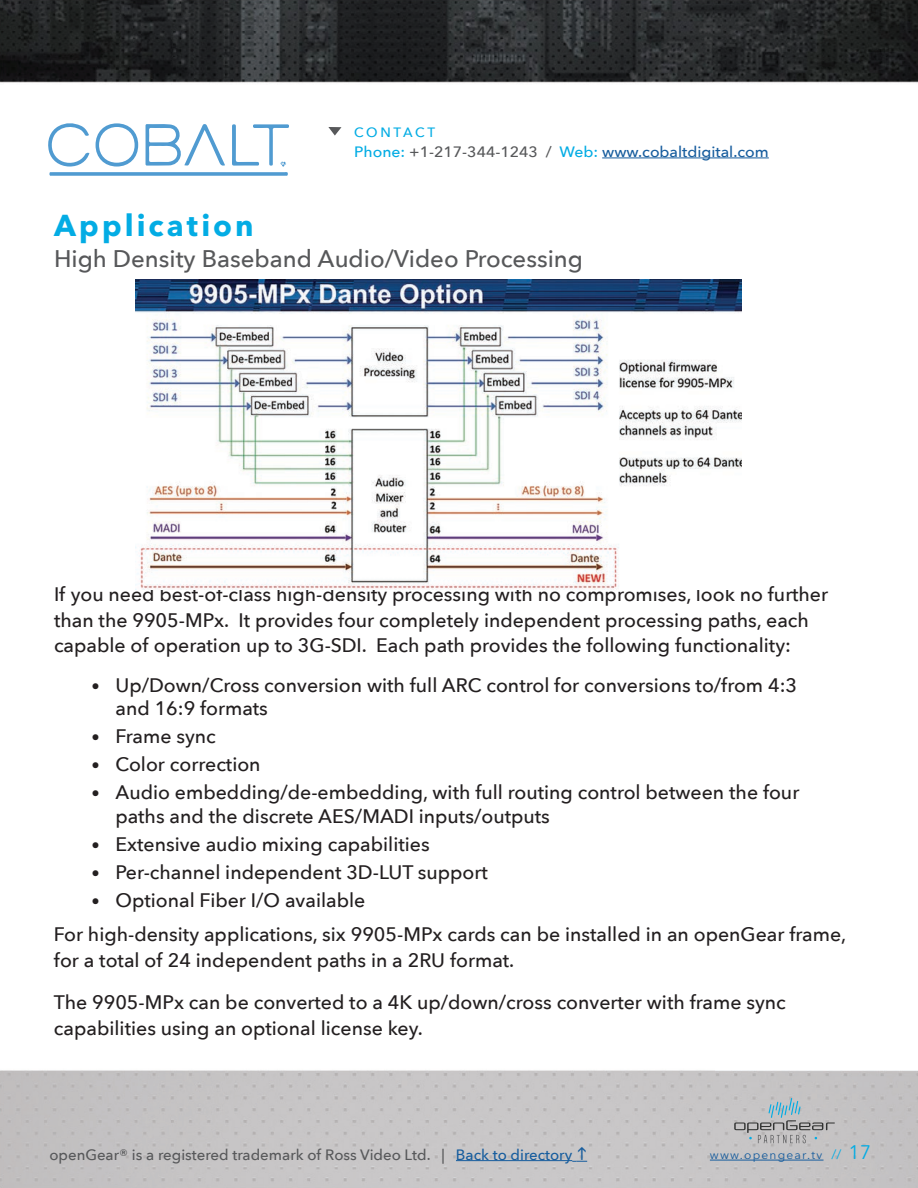
<style>
.page{position:relative;width:918px;height:1188px;background:#fff}
.page>*{position:absolute;margin:0;border:0;box-sizing:border-box;transform-origin:0 0}
.t1{font:700 30px "Avenir Next LT Pro";letter-spacing:.1em;color:#03ace4}
.t2{font:500 24px "Avenir Next";color:#57585a}
.t3{font:500 19.5px/25.5px "Avenir Next";color:#231f20}
.t4{font:500 15px "Avenir Next";color:#57585a}
.t5{font:500 15px "Avenir Next";color:#175d9e;scale:1.05 1}
.t6{font:500 13.5px "Avenir Next";letter-spacing:.19em;color:#03ace4}
.t7{font:12px "Avenir Next LT Pro";letter-spacing:.1em;color:#175d9e}
.s1{color:#03ace4}
.s2{color:#57585a}
.s3{font-size:16.5px}
.s4{color:#175d9e}
.s5{font-size:13.5px;color:#03ace4}
.s6{font-size:19.5px;color:#03ace4}
</style>
<div class="page">
<img style="left:0;top:0;width:918px;height:1188px">
<hr style="left:710px;top:1160px;width:114px;height:1px;background:#175d9e">
<svg style="left:734px;top:1098px;width:101px;height:45px;background:#b3b6b9"></svg>
<hr style="left:456px;top:1160px;width:116px;height:1px;background:#175d9e">
<img style="left:38px;top:113px;width:260px;height:73px">
<svg style="left:46px;top:122px;width:243px;height:54px"></svg>
<hr style="left:602px;top:158px;width:167px;height:1px;background:#175d9e">
<svg style="left:328px;top:127px;width:13px;height:9px"></svg>
<img style="left:135px;top:279px;width:606px;height:310px">
<svg style="left:572px;top:1146px;width:15px;height:16px"></svg>
<p class="t6" style="left:354px;top:124px;width:82px">CONTACT</p>
<p class="t5" style="left:354px;top:143px;width:396px"><span class="s1">Phone:</span> <span class="s2">+1-217-344-1243 /</span> <span class="s1">Web:</span> www.cobaltdigital.com</p>
<h1 class="t1" style="left:54px;top:207px;width:201px">Application</h1>
<p class="t2" style="left:54px;top:244px;width:531px">High Density Baseband Audio/Video Processing</p>
<p class="t3" style="left:54px;top:582px;width:776px">If you need best-of-class high-density processing with no compromises, look no further than the 9905-MPx. It provides four completely independent processing paths, each capable of operation up to 3G-SDI. Each path provides the following functionality:</p>
<p class="t3" style="left:115px;top:673px;width:683px;line-height:23.5px;text-indent:-24px"><span class="s3">•</span> Up/Down/Cross conversion with full ARC control for conversions to/from 4:3 and 16:9 formats</p>
<p class="t3" style="left:91px;top:724px;width:126px"><span class="s3">•</span> Frame sync</p>
<p class="t3" style="left:92px;top:752px;width:171px"><span class="s3">•</span> Color correction</p>
<p class="t3" style="left:115px;top:781px;width:685px;line-height:23.5px;text-indent:-24px"><span class="s3">•</span> Audio embedding/de-embedding, with full routing control between the four paths and the discrete AES/MADI inputs/outputs</p>
<p class="t3" style="left:92px;top:831px;width:340px"><span class="s3">•</span> Extensive audio mixing capabilities</p>
<p class="t3" style="left:91px;top:859px;width:398px"><span class="s3">•</span> Per-channel independent 3D-LUT support</p>
<p class="t3" style="left:54px;top:883px;width:794px;line-height:34px;text-indent:38px"><span class="s3">•</span> Optional Fiber I/O available<br>For high-density applications, six 9905-MPx cards can be installed in an openGear frame,</p>
<p class="t3" style="left:54px;top:938px;width:733px;line-height:42.6px">for a total of 24 independent paths in a 2RU format.<br>The 9905-MPx can be converted to a 4K up/down/cross converter with frame sync</p>
<p class="t3" style="left:54px;top:1015px;width:371px">capabilities using an optional license key.</p>
<p class="t4" style="left:50px;top:1145px;width:524px">openGear® is a registered trademark of Ross Video Ltd. | <span class="s4">Back to directory</span></p>
<p class="t7" style="left:710px;top:1148px;width:163px">www.opengear.tv <span class="s5">//</span> <span class="s6">17</span></p>
</div>
